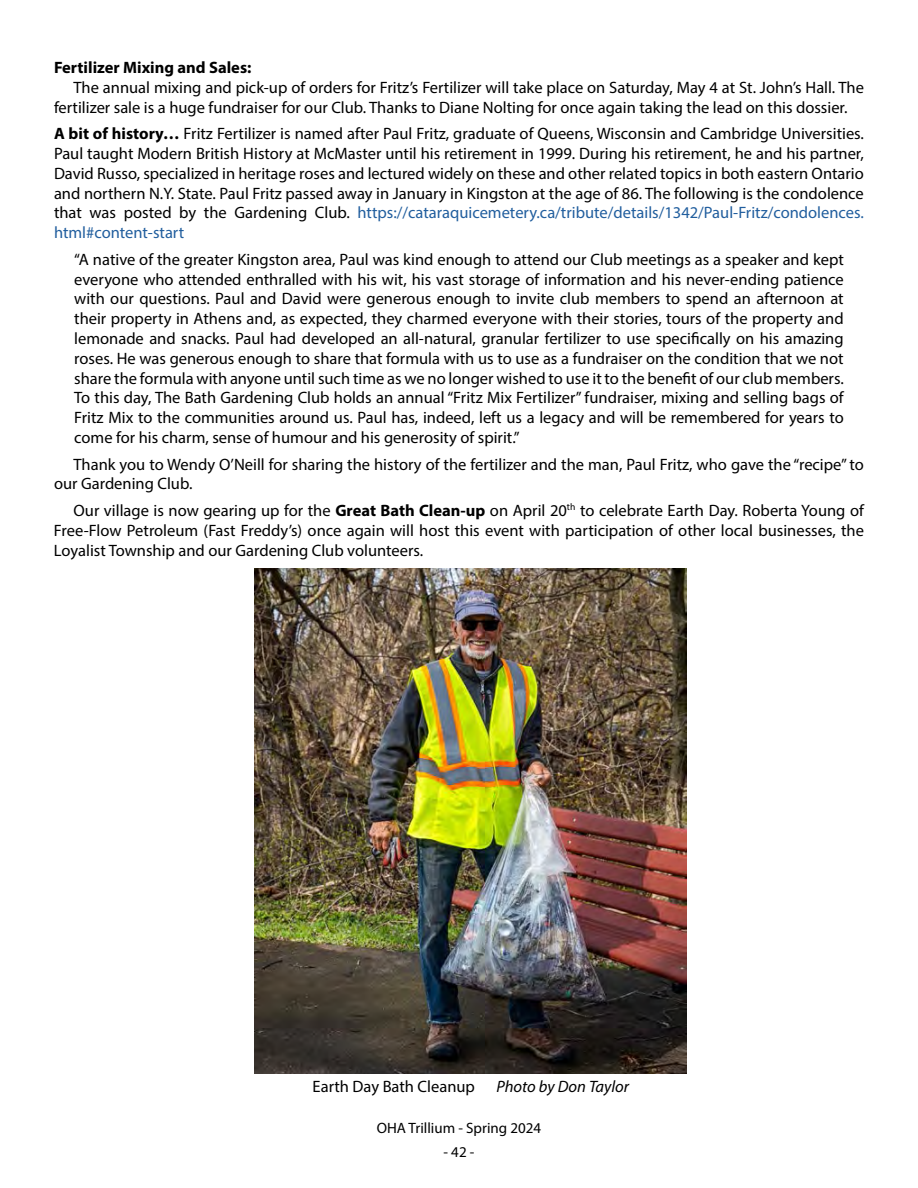
<style>
.page{position:relative;width:918px;height:1188px;background:#fff}
.page>*{position:absolute;margin:0;border:0;box-sizing:border-box;transform-origin:0 0}
.t1{font:16.5px/19.8px "Myriad Pro";color:#000;text-align:justify}
.t2{font:700 16.5px "Myriad Pro";color:#000}
.t3{font:italic 16.5px "Myriad Pro";color:#000}
.t4{font:15px "Myriad Pro";color:#000}
.s1{font-weight:700}
.s2{color:#215e9e}
</style>
<div class="page">
<img style="left:255px;top:569px;width:432px;height:505px">
<p class="t2" style="left:54px;top:57px;width:199px">Fertilizer Mixing and Sales:</p>
<p class="t1" style="left:54px;top:77px;width:812px;text-indent:20px">The annual mixing and pick-up of orders for Fritz’s Fertilizer will take place on Saturday, May 4 at St. John’s Hall. The fertilizer sale is a huge fundraiser for our Club. Thanks to Diane Nolting for once again taking the lead on this dossier.</p>
<p class="t1" style="left:54px;top:124px;width:812px"><span class="s1">A bit of history…</span> Fritz Fertilizer is named after Paul Fritz, graduate of Queens, Wisconsin and Cambridge Universities.<br>Paul taught Modern British History at McMaster until his retirement in 1999. During his retirement, he and his partner, David Russo, specialized in heritage roses and lectured widely on these and other related topics in both eastern Ontario and northern N.Y. State. Paul Fritz passed away in January in Kingston at the age of 86. The following is the condolence that was posted by the Gardening Club. <span class="s2">https://cataraquicemetery.ca/tribute/details/1342/Paul-Fritz/condolences. html#content-start</span></p>
<p class="t1" style="left:74px;top:249px;width:771px">“A native of the greater Kingston area, Paul was kind enough to attend our Club meetings as a speaker and kept everyone who attended enthralled with his wit, his vast storage of information and his never-ending patience with our questions. Paul and David were generous enough to invite club members to spend an afternoon at their property in Athens and, as expected, they charmed everyone with their stories, tours of the property and lemonade and snacks. Paul had developed an all-natural, granular fertilizer to use specifically on his amazing roses. He was generous enough to share that formula with us to use as a fundraiser on the condition that we not share the formula with anyone until such time as we no longer wished to use it to the benefit of our club members.<br>To this day, The Bath Gardening Club holds an annual “Fritz Mix Fertilizer” fundraiser, mixing and selling bags of Fritz Mix to the communities around us. Paul has, indeed, left us a legacy and will be remembered for years to come for his charm, sense of humour and his generosity of spirit.”</p>
<p class="t1" style="left:54px;top:454px;width:811px;text-indent:20px">Thank you to Wendy O’Neill for sharing the history of the fertilizer and the man, Paul Fritz, who gave the “recipe” to our Gardening Club.</p>
<p class="t1" style="left:54px;top:500px;width:812px;text-indent:20px">Our village is now gearing up for the <span class="s1">Great Bath Clean-up</span> on April 20<sup>th</sup> to celebrate Earth Day. Roberta Young of Free-Flow Petroleum (Fast Freddy’s) once again will host this event with participation of other local businesses, the Loyalist Township and our Gardening Club volunteers.</p>
<p class="t1" style="left:313px;top:1076px;width:164px">Earth Day Bath Cleanup</p>
<p class="t3" style="left:496px;top:1076px;width:134px">Photo by Don Taylor</p>
<p class="t4" style="left:377px;top:1118px;width:166px">OHA Trillium - Spring 2024</p>
<p class="t4" style="left:444px;top:1143px;width:32px">- 42 -</p>
</div>
